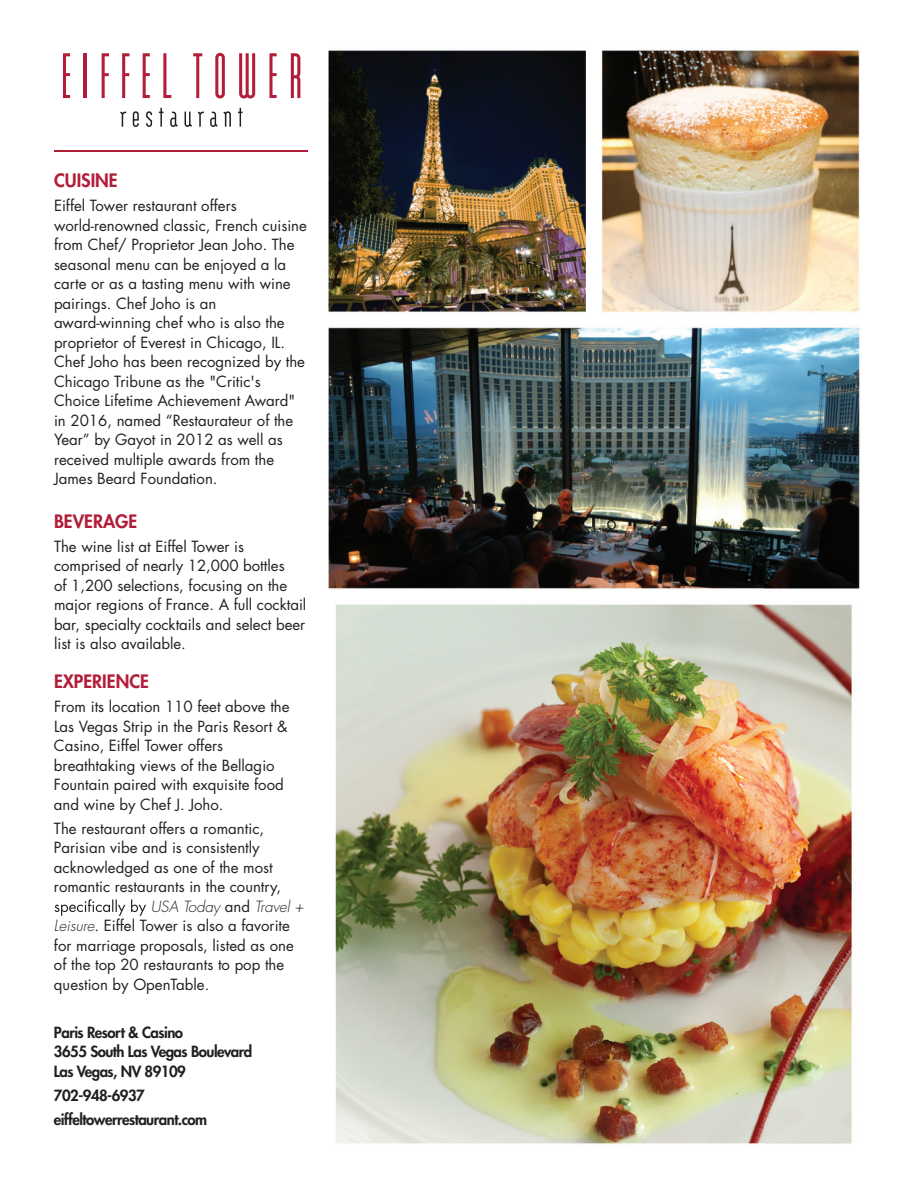
<style>
.page{position:relative;width:918px;height:1188px;background:#fff}
.page>*{position:absolute;margin:0;border:0;box-sizing:border-box;transform-origin:0 0}
.t1{font:800 18px "Futura Std";color:#b21e3a}
.t2{font:15px/19.5px "Futura Std";color:#231f20}
.t3{font:800 15px/19.5px "Futura Std";letter-spacing:-.035em;color:#231f20}
.t4{font:italic 300 15px "Futura Std";color:#231f20}
.s1{font-weight:400;font-style:normal}
.s2{font-weight:300;font-style:italic}
</style>
<div class="page">
<img style="left:192px;top:49px;width:570px;height:482px">
<img style="left:762px;top:50px;width:99px;height:1094px">
<img style="left:328px;top:531px;width:435px;height:532px">
<img style="left:335px;top:1063px;width:428px;height:81px">
<svg style="left:55px;top:899px;width:91px;height:17px"></svg>
<hr style="left:54px;top:151px;width:253px;height:1px;background:#b21e3a">
<svg style="left:63px;top:53px;width:7px;height:45px"></svg>
<hr style="left:84px;top:53px;width:3px;height:45px;background:#b21e3a">
<svg style="left:102px;top:53px;width:7px;height:45px"></svg>
<svg style="left:122px;top:53px;width:7px;height:45px"></svg>
<svg style="left:143px;top:53px;width:7px;height:45px"></svg>
<svg style="left:163px;top:53px;width:8px;height:45px"></svg>
<svg style="left:193px;top:53px;width:9px;height:45px"></svg>
<svg style="left:215px;top:53px;width:10px;height:46px"></svg>
<svg style="left:239px;top:53px;width:16px;height:46px"></svg>
<svg style="left:269px;top:53px;width:8px;height:45px"></svg>
<svg style="left:291px;top:53px;width:9px;height:45px"></svg>
<svg style="left:120px;top:112px;width:6px;height:15px"></svg>
<svg style="left:133px;top:111px;width:6px;height:16px"></svg>
<svg style="left:146px;top:111px;width:6px;height:16px"></svg>
<svg style="left:159px;top:108px;width:4px;height:19px"></svg>
<svg style="left:170px;top:112px;width:8px;height:15px"></svg>
<svg style="left:185px;top:112px;width:7px;height:15px"></svg>
<svg style="left:198px;top:112px;width:6px;height:15px"></svg>
<svg style="left:210px;top:111px;width:21px;height:16px"></svg>
<svg style="left:238px;top:108px;width:5px;height:19px"></svg>
<p class="t1" style="left:54px;top:169px;width:65px">CUISINE</p>
<p class="t2" style="left:54px;top:196px;width:255px">Eiffel Tower restaurant offers world-renowned classic, French cuisine from Chef/ Proprietor Jean Joho. The seasonal menu can be enjoyed a la carte or as a tasting menu with wine pairings. Chef Joho is an award-winning chef who is also the proprietor of Everest in Chicago, IL.<br>Chef Joho has been recognized by the Chicago Tribune as the "Critic's Choice Lifetime Achievement Award" in 2016, named “Restaurateur of the Year” by Gayot in 2012 as well as received multiple awards from the James Beard Foundation.</p>
<p class="t1" style="left:54px;top:510px;width:85px">BEVERAGE</p>
<p class="t2" style="left:54px;top:537px;width:254px">The wine list at Eiffel Tower is comprised of nearly 12,000 bottles<br>of 1,200 selections, focusing on the major regions of France. A full cocktail bar, specialty cocktails and select beer list is also available.</p>
<p class="t1" style="left:54px;top:670px;width:96px">EXPERIENCE</p>
<p class="t2" style="left:54px;top:697px;width:237px">From its location 110 feet above the<br>Las Vegas Strip in the Paris Resort &amp;<br>Casino, Eiffel Tower offers breathtaking views of the Bellagio<br>Fountain paired with exquisite food and wine by Chef J. Joho.</p>
<p class="t2" style="left:54px;top:819px;width:212px">The restaurant offers a romantic,</p>
<p class="t2" style="left:54px;top:838px;width:207px">Parisian vibe and is consistently</p>
<p class="t2" style="left:54px;top:858px;width:220px">acknowledged as one of the most</p>
<p class="t2" style="left:54px;top:877px;width:229px">romantic restaurants in the country,</p>
<p class="t4" style="left:151px;top:897px;width:155px">USA Today <span class="s1">and</span> Travel +</p>
<p class="t2" style="left:54px;top:916px;width:237px"><span class="s2">Leisure</span>. Eiffel Tower is also a favorite</p>
<p class="t2" style="left:54px;top:936px;width:241px">for marriage proposals, listed as one</p>
<p class="t2" style="left:54px;top:955px;width:232px">of the top 20 restaurants to pop the</p>
<p class="t2" style="left:54px;top:975px;width:157px">question by OpenTable.</p>
<p class="t3" style="left:54px;top:1023px;width:200px">Paris Resort &amp; Casino<br>3655 South Las Vegas Boulevard<br>Las Vegas, NV 89109</p>
<p class="t3" style="left:54px;top:1083px;width:155px;line-height:24px">702-948-6937 eiffeltowerrestaurant.com</p>
</div>
